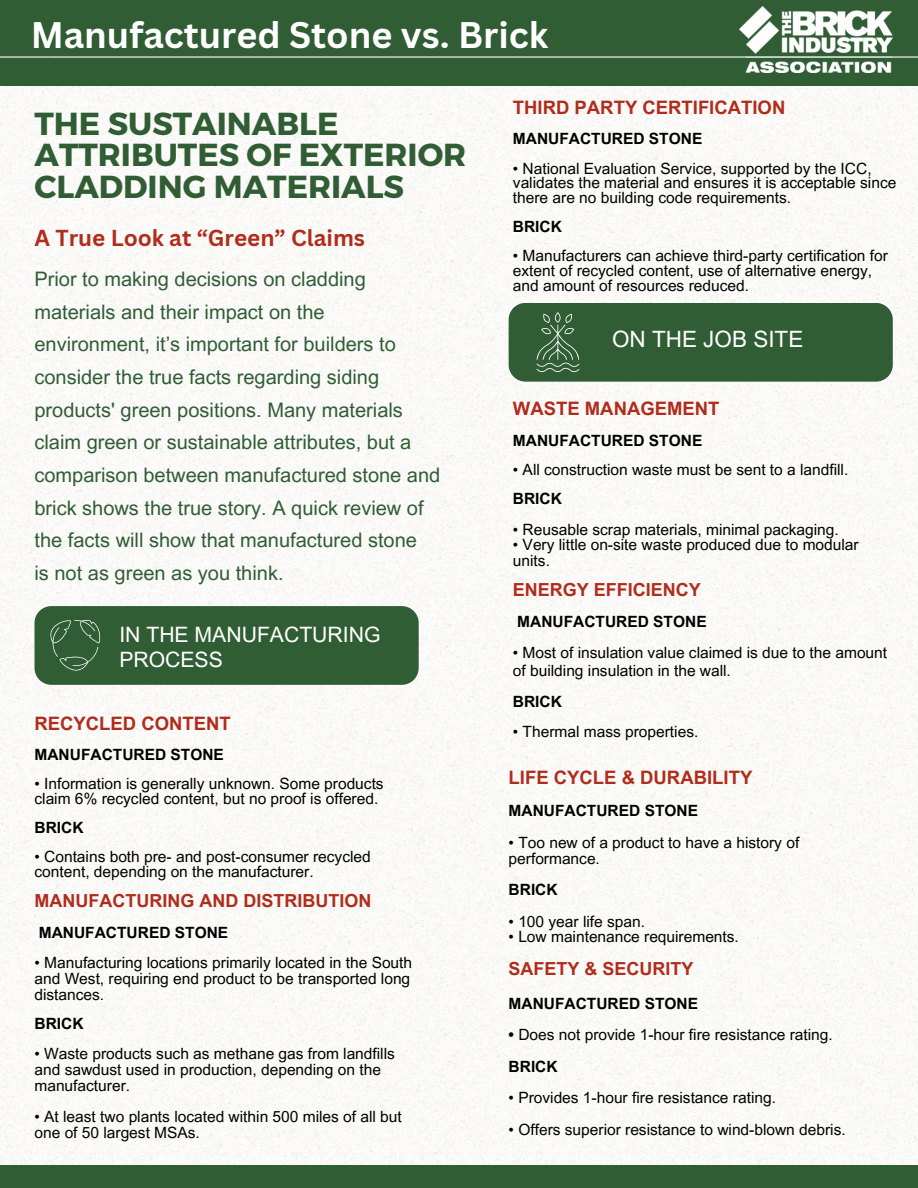
<style>
.page{position:relative;width:918px;height:1188px;background:#fff}
.page>*{position:absolute;margin:0;border:0;box-sizing:border-box;transform-origin:0 0}
.t1{font:700 36px "Canva Sans";color:#fff}
.t2{font:700 31.8px/31.5px "Montserrat";color:#315d34}
.t3{font:700 22.5px "Canva Sans";color:#b12c1b}
.t4{font:22.5px "Arial MT Pro";color:#fff}
.t5{font:21.15px/24.8px "Arial MT Pro";color:#fff}
.t6{font:19.95px/32.7px "Arial MT Pro";color:#315d34}
.t7{font:700 18.45px "Arial MT Pro";color:#b12c1b}
.t8{font:700 18px "Arial MT Pro";color:#b12c1b}
.t9{font:15.45px/15.8px "Arial MT Pro";color:#000}
.t10{font:700 15.45px "Arial MT Pro";color:#000}
.s1{font-weight:700}
</style>
<div class="page">
<img style="left:0;top:86px;width:918px;height:1079px">
<div style="left:35px;top:606px;width:384px;height:79px;background:#315d34"></div>
<div style="left:0;top:0;width:918px;height:86px;background:#315d34"></div>
<div style="left:0;top:1165px;width:918px;height:23px;background:#315d34"></div>
<img style="left:739px;top:6px;width:153px;height:67px">
<div style="left:509px;top:303px;width:384px;height:79px;background:#315d34"></div>
<hr style="left:49px;top:56px;width:869px;height:2px;background:#fff">
<hr style="left:0;top:56px;width:49px;height:2px;background:#fff">
<p class="t1" style="left:31px;top:10px;width:519px">Manufactured Stone vs. Brick</p>
<p class="t2" style="left:35px;top:106px;width:433px">THE SUSTAINABLE<br>ATTRIBUTES OF EXTERIOR<br>CLADDING MATERIALS</p>
<p class="t3" style="left:35px;top:222px;width:332px">A True Look at “Green” Claims</p>
<h5 class="t6" style="left:35px;top:265px;width:407px">Prior to making decisions on cladding materials and their impact on the environment, it’s important for builders to consider the true facts regarding siding products' green positions. Many materials claim green or sustainable attributes, but a comparison between manufactured stone and brick shows the true story. A quick review of the facts will show that manufactured stone<br>is not as green as you think.</h5>
<h1 class="t5" style="left:119px;top:625px;width:263px">IN THE MANUFACTURING<br>PROCESS</h1>
<p class="t7" style="left:35px;top:716px;width:198px">RECYCLED CONTENT</p>
<p class="t10" style="left:35px;top:749px;width:191px">MANUFACTURED STONE</p>
<p class="t9" style="left:35px;top:778px;width:351px;line-height:14.7px">• Information is generally unknown. Some products claim 6% recycled content, but no proof is offered.</p>
<p class="t10" style="left:35px;top:822px;width:51px">BRICK</p>
<h2 class="t9" style="left:35px;top:851px;width:338px;line-height:14.7px">• Contains both pre- and post-consumer recycled content, depending on the manufacturer.</h2>
<h4 class="t8" style="left:35px;top:894px;width:338px">MANUFACTURING AND DISTRIBUTION</h4>
<h6 class="t10" style="left:39px;top:926px;width:191px">MANUFACTURED STONE</h6>
<p class="t9" style="left:35px;top:957px;width:379px">• Manufacturing locations primarily located in the South and West, requiring end product to be transported long distances.</p>
<h3 class="t10" style="left:35px;top:1018px;width:51px">BRICK</h3>
<h5 class="t9" style="left:35px;top:1048px;width:362px">• Waste products such as methane gas from landfills and sawdust used in production, depending on the manufacturer.</h5>
<p class="t9" style="left:35px;top:1111px;width:369px">• At least two plants located within 500 miles of all but one of 50 largest MSAs.</p>
<p class="t7" style="left:513px;top:101px;width:274px">THIRD PARTY CERTIFICATION</p>
<p class="t10" style="left:513px;top:133px;width:191px">MANUFACTURED STONE</p>
<p class="t9" style="left:513px;top:163px;width:385px;line-height:14.7px">• National Evaluation Service, supported by the ICC, validates the material and ensures it is acceptable since there are no building code requirements.</p>
<p class="t10" style="left:513px;top:221px;width:51px">BRICK</p>
<p class="t9" style="left:513px;top:251px;width:377px;line-height:14.7px">• Manufacturers can achieve third-party certification for extent of recycled content, use of alternative energy, and amount of resources reduced.</p>
<p class="t4" style="left:612px;top:330px;width:193px">ON THE JOB SITE</p>
<p class="t7" style="left:513px;top:402px;width:208px">WASTE MANAGEMENT</p>
<p class="t10" style="left:513px;top:435px;width:191px">MANUFACTURED STONE</p>
<h3 class="t9" style="left:513px;top:464px;width:337px">• All construction waste must be sent to a landfill.</h3>
<h5 class="t10" style="left:513px;top:493px;width:51px">BRICK</h5>
<p class="t9" style="left:513px;top:523px;width:327px">• Reusable scrap materials, minimal packaging.</p>
<p class="t9" style="left:513px;top:539px;width:347px">• Very little on-site waste produced due to modular units.</p>
<p class="t8" style="left:513px;top:583px;width:190px">ENERGY EFFICIENCY</p>
<p class="t10" style="left:517px;top:616px;width:191px">MANUFACTURED STONE</p>
<p class="t9" style="left:513px;top:646px;width:376px;line-height:18px">• Most of insulation value claimed is due to the amount of building insulation in the wall.</p>
<p class="t10" style="left:513px;top:696px;width:51px">BRICK</p>
<p class="t9" style="left:513px;top:726px;width:187px">• Thermal mass properties.</p>
<p class="t7" style="left:509px;top:770px;width:245px">LIFE CYCLE &amp; DURABILITY</p>
<p class="t10" style="left:509px;top:805px;width:191px">MANUFACTURED STONE</p>
<p class="t9" style="left:509px;top:837px;width:292px">• Too new of a product to have a history of performance.</p>
<h5 class="t10" style="left:509px;top:884px;width:51px">BRICK</h5>
<p class="t9" style="left:509px;top:915px;width:138px">• 100 year life span.</p>
<p class="t9" style="left:509px;top:931px;width:232px">• Low maintenance requirements.</p>
<p class="t8" style="left:509px;top:962px;width:187px">SAFETY &amp; SECURITY</p>
<p class="t10" style="left:509px;top:998px;width:191px">MANUFACTURED STONE</p>
<p class="t9" style="left:509px;top:1029px;width:326px"><span class="s1">•</span> Does not provide 1-hour fire resistance rating.</p>
<p class="t10" style="left:509px;top:1061px;width:51px">BRICK</p>
<p class="t9" style="left:509px;top:1092px;width:269px">• Provides 1-hour fire resistance rating.</p>
<p class="t9" style="left:509px;top:1123px;width:339px">• Offers superior resistance to wind-blown debris.</p>
</div>
